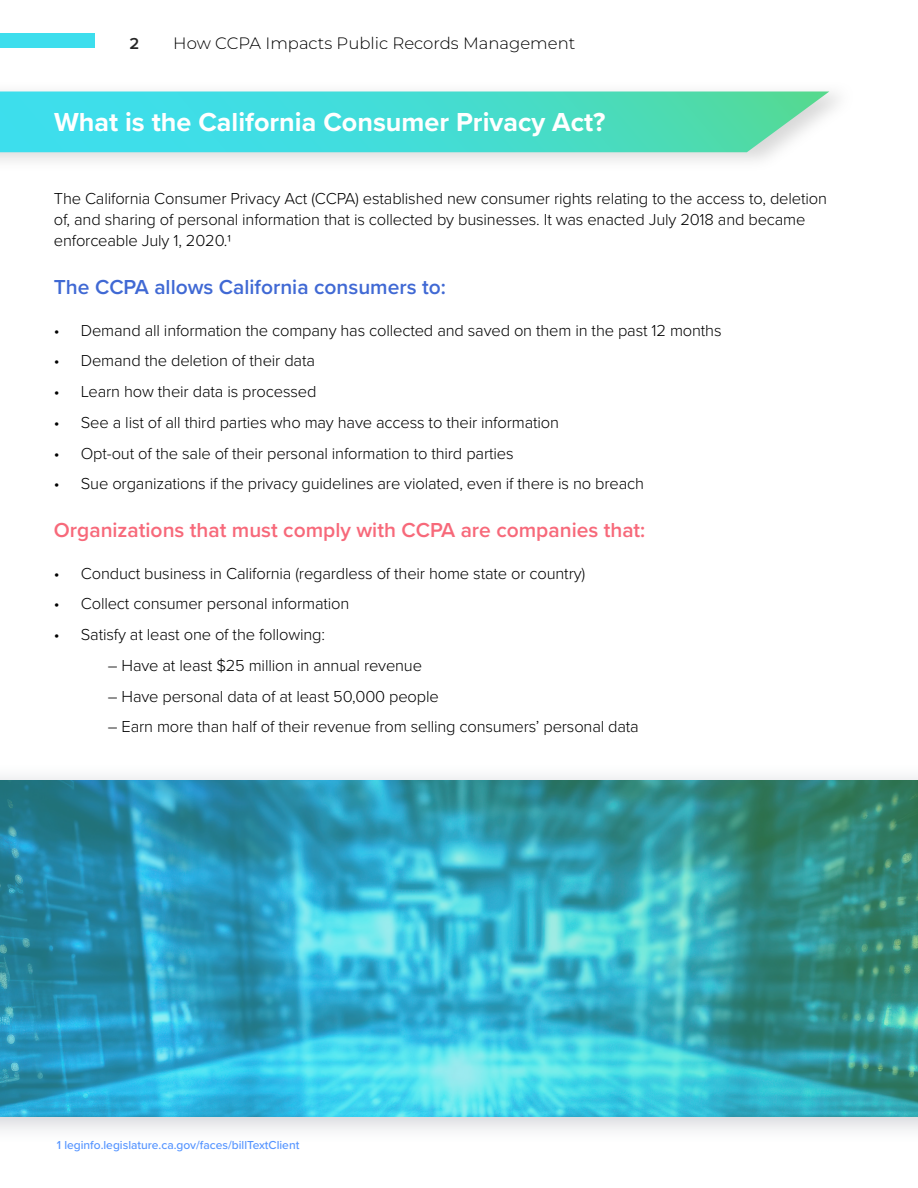
<style>
.page{position:relative;width:918px;height:1188px;background:#fff}
.page>*{position:absolute;margin:0;border:0;box-sizing:border-box;transform-origin:0 0}
.t1{font:700 27px "Proxima Nova";color:#fff}
.t2{font:600 21px "Proxima Nova";color:#f7697a}
.t3{font:600 21px "Proxima Nova";color:#4069d4}
.t4{font:300 16.5px/21px "Proxima Nova";letter-spacing:-.01em;color:#000}
.t5{font:300 16.5px "Montserrat";color:#000}
.t6{font:600 16.5px "Proxima Nova";color:#262626}
.t7{font:500 12px "Proxima Nova";color:#5494ff}
</style>
<div class="page">
<div style="left:0;top:33px;width:95px;height:15px;background:#3ddeed"></div>
<div style="left:0;top:81px;width:856px;height:91px;background:#b3b3b3;opacity:.5"></div>
<svg style="left:0;top:92px;width:829px;height:60px;background:#4cddd2"></svg>
<div style="left:0;top:762px;width:918px;height:382px;background:#7d808f;opacity:.79"></div>
<svg style="left:0;top:781px;width:918px;height:335px;background:#35a4b6"></svg>
<p class="t6" style="left:129px;top:31px;width:11px">2</p>
<p class="t5" style="left:173px;top:32px;width:404px">How CCPA Impacts Public Records Management</p>
<p class="t1" style="left:54px;top:102px;width:553px">What is the California Consumer Privacy Act?</p>
<p class="t4" style="left:54px;top:188px;width:775px">The California Consumer Privacy Act (CCPA) established new consumer rights relating to the access to, deletion of, and sharing of personal information that is collected by businesses. It was enacted July 2018 and became enforceable July 1, 2020.1</p>
<p class="t3" style="left:54px;top:271px;width:394px">The CCPA allows California consumers to:</p>
<p class="t4" style="left:54px;top:319px;width:669px">• Demand all information the company has collected and saved on them in the past 12 months</p>
<p class="t4" style="left:54px;top:350px;width:263px">• Demand the deletion of their data</p>
<p class="t4" style="left:54px;top:380px;width:264px">• Learn how their data is processed</p>
<p class="t4" style="left:54px;top:411px;width:507px">• See a list of all third parties who may have access to their information</p>
<p class="t4" style="left:54px;top:442px;width:461px">• Opt-out of the sale of their personal information to third parties</p>
<p class="t4" style="left:54px;top:473px;width:592px">• Sue organizations if the privacy guidelines are violated, even if there is no breach</p>
<p class="t2" style="left:54px;top:514px;width:593px">Organizations that must comply with CCPA are companies that:</p>
<p class="t4" style="left:54px;top:562px;width:533px">• Conduct business in California (regardless of their home state or country)</p>
<p class="t4" style="left:54px;top:593px;width:297px">• Collect consumer personal information</p>
<p class="t4" style="left:54px;top:623px;width:273px">• Satisfy at least one of the following:</p>
<p class="t4" style="left:108px;top:654px;width:316px">– Have at least $25 million in annual revenue</p>
<p class="t4" style="left:108px;top:685px;width:332px">– Have personal data of at least 50,000 people</p>
<p class="t4" style="left:108px;top:716px;width:533px">– Earn more than half of their revenue from selling consumers’ personal data</p>
<p class="t7" style="left:57px;top:1136px;width:244px">1 leginfo.legislature.ca.gov/faces/billTextClient</p>
</div>
